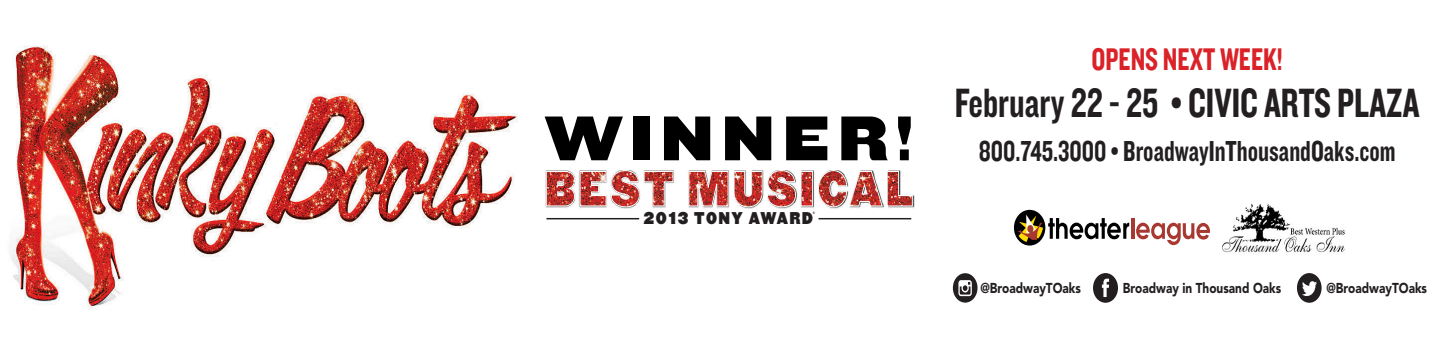
<style>
.page{position:relative;width:1440px;height:356px;background:#fff}
.page>*{position:absolute;margin:0;border:0;box-sizing:border-box;transform-origin:0 0}
.t1{font:65.6px "Knockout HTF74 Full Sumo";letter-spacing:.11em;color:#000;scale:.83 1}
.t2{font:42.4px "Knockout HTF50 Welterweight";color:#231f20;scale:.83 1}
.t3{font:32.4px "Knockout HTF50 Welterweight";color:#da2228;scale:.83 1}
.t4{font:30px "Knockout HTF50 Welterweight";color:#231f20;scale:.83 1}
.t5{font:14.8px "Champion HTF Heavyweight";letter-spacing:.14em;color:#231f20;scale:.83 1}
.t6{font:900 14.2px "Avenir LT Std";color:#231f20;scale:.83 1}
.t7{font:3px "Champion HTF Heavyweight";color:#231f20;scale:.83 1}
</style>
<div class="page">
<img style="left:1222px;top:203px;width:123px;height:50px">
<svg style="left:1093px;top:273px;width:25px;height:29px"></svg>
<svg style="left:1297px;top:273px;width:25px;height:29px"></svg>
<svg style="left:953px;top:273px;width:25px;height:29px"></svg>
<div style="left:1014px;top:210px;width:31px;height:35px;background:#000;border-radius:50%"></div>
<hr style="left:1131px;top:218px;width:3px;height:21px;background:#a83931">
<svg style="left:1017px;top:214px;width:112px;height:28px"></svg>
<svg style="left:1136px;top:222px;width:74px;height:23px"></svg>
<img style="left:10px;top:46px;width:508px;height:264px">
<img style="left:546px;top:170px;width:367px;height:38px">
<hr style="left:546px;top:218px;width:93px;height:1px;background:#231f20">
<hr style="left:819px;top:218px;width:92px;height:1px;background:#231f20">
<p class="t1" style="left:545px;top:101px;width:446px">WINNER!</p>
<p class="t5" style="left:644px;top:208px;width:205px">2013 TONY AWARD</p>
<p class="t7" style="left:813px;top:211px;width:4px">®</p>
<p class="t3" style="left:1092px;top:43px;width:232px">OPENS NEXT WEEK!</p>
<p class="t2" style="left:955px;top:81px;width:561px">February 22 - 25 • CIVIC ARTS PLAZA</p>
<p class="t4" style="left:979px;top:135px;width:504px">800.745.3000 • BroadwayInThousandOaks.com</p>
<p class="t6" style="left:980px;top:280px;width:123px">@BroadwayTOaks</p>
<p class="t6" style="left:1123px;top:280px;width:192px">Broadway in Thousand Oaks</p>
<p class="t6" style="left:1327px;top:280px;width:123px">@BroadwayTOaks</p>
</div>
